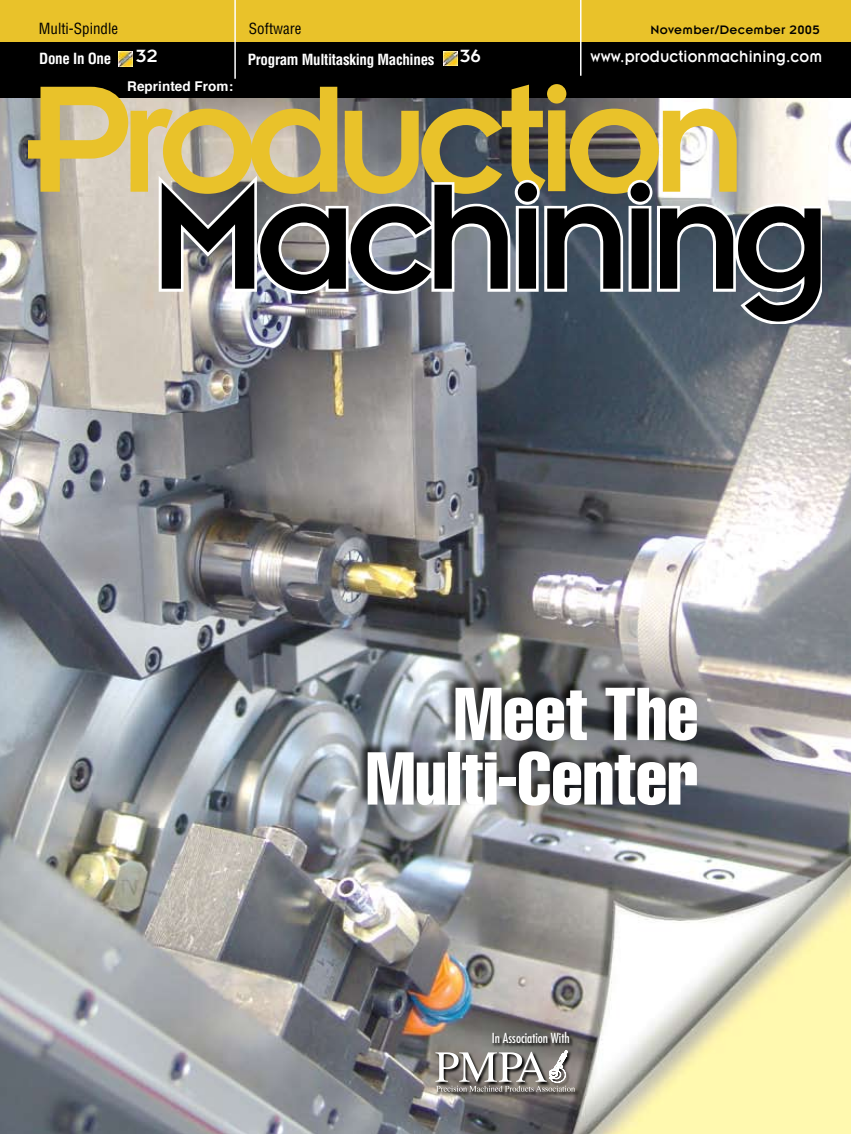
<style>
.page{position:relative;width:851px;height:1134px;background:#fff}
.page>*{position:absolute;margin:0;border:0;box-sizing:border-box;transform-origin:0 0}
.t1{font:73.5px/64.5px "Helvetica LT Std Comp";color:#fff;text-align:right}
.t2{font:34.5px "Insignia LT Std";color:#fff}
.t3{font:19.5px "Insignia LT Std";color:#fff}
.t4{font:18px "Insignia LT Std";letter-spacing:.01em;color:#fff;scale:.91 1}
.t5{font:700 condensed 15px "Helvetica LT Std";letter-spacing:-.02em;color:#fff}
.t6{font:condensed 15px "Helvetica LT Std";color:#000}
.t7{font:13.5px "Insignia LT Std";letter-spacing:.02em;color:#000}
.t8{font:condensed 13.5px "Futura";color:#fff}
.t9{font:700 13.5px "Helvetica";letter-spacing:.005em;color:#fff}
</style>
<div class="page">
<img style="left:0;top:98px;width:850px;height:1036px">
<div style="left:0;top:0;width:850px;height:98px;background:#000"></div>
<div style="left:0;top:0;width:850px;height:41px;background:#e9c22a"></div>
<img style="left:118px;top:52px;width:15px;height:14px">
<svg style="left:491px;top:1031px;width:83px;height:17px"></svg>
<hr style="left:580px;top:0;width:1px;height:76px;background:#fff">
<hr style="left:234px;top:0;width:2px;height:79px;background:#fff">
<svg style="left:435px;top:1049px;width:145px;height:48px"></svg>
<svg style="left:435px;top:1050px;width:140px;height:42px"></svg>
<svg style="left:28px;top:87px;width:309px;height:107px;background:#bfab64"></svg>
<svg style="left:345px;top:84px;width:391px;height:85px"></svg>
<svg style="left:156px;top:169px;width:665px;height:154px;background:#c7b673"></svg>
<svg style="left:162px;top:183px;width:658px;height:139px;background:#616364"></svg>
<img style="left:443px;top:51px;width:15px;height:15px">
<div style="left:355px;top:674px;width:343px;height:133px;background:#000;opacity:.75"></div>
<p class="t6" style="left:39px;top:19px;width:81px">Multi-Spindle</p>
<p class="t6" style="left:249px;top:19px;width:54px">Software</p>
<p class="t7" style="left:650px;top:23px;width:171px">November/December 2005</p>
<h3 class="t3" style="left:460px;top:46px;width:22px">36</h3>
<h2 class="t2" style="left:33px;top:33px;width:48px">PM</h2>
<p class="t5" style="left:39px;top:49px;width:73px">Done In One</p>
<h3 class="t3" style="left:136px;top:46px;width:23px">32</h3>
<p class="t5" style="left:248px;top:50px;width:188px">Program Multitasking Machines</p>
<p class="t4" style="left:590px;top:47px;width:256px">www.productionmachining.com</p>
<p class="t9" style="left:127px;top:74px;width:107px">Reprinted From:</p>
<h1 class="t1" style="left:366px;top:681px;width:334px">Meet The<br>Multi-Center</h1>
<p class="t8" style="left:492px;top:1030px;width:79px">In Association With</p>
</div>
